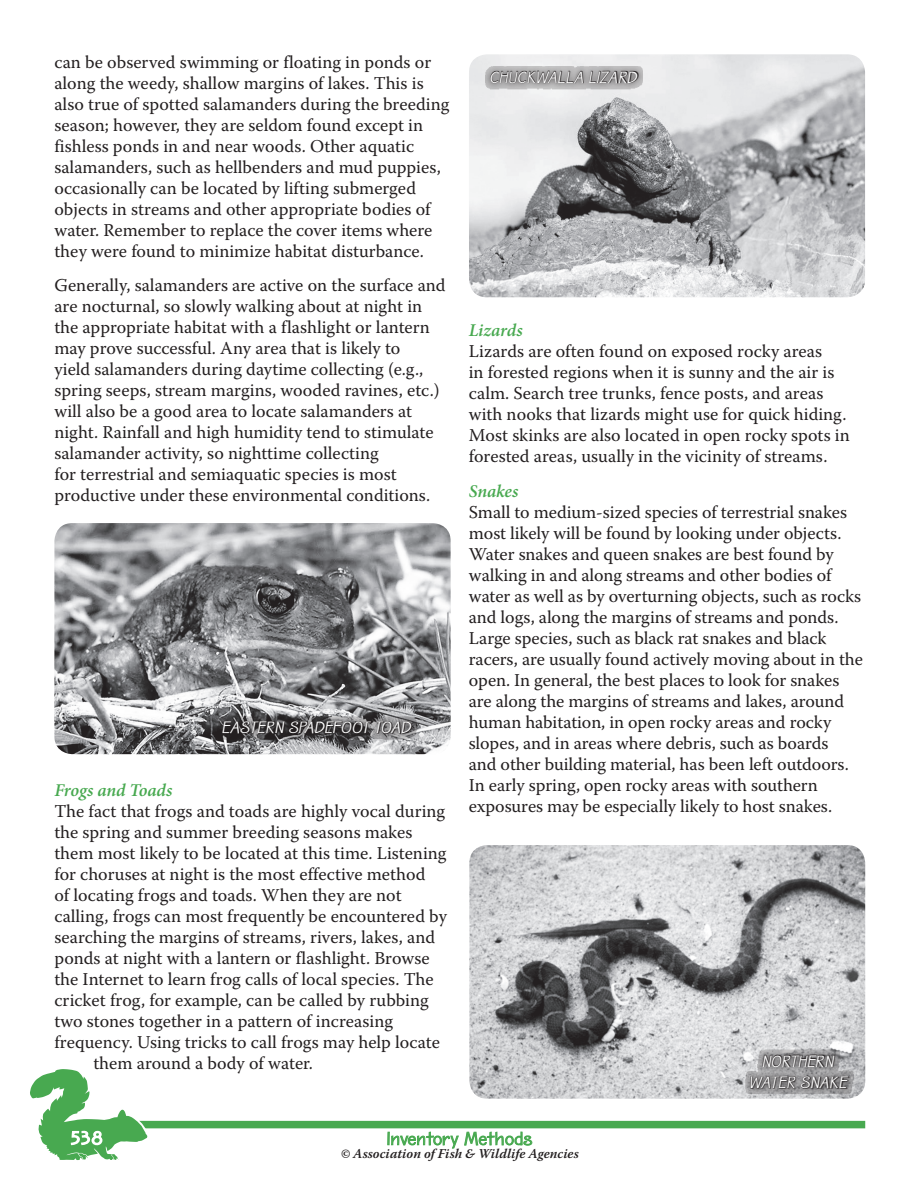
<style>
.page{position:relative;width:918px;height:1187px;background:#fff}
.page>*{position:absolute;margin:0;border:0;box-sizing:border-box;transform-origin:0 0}
.t1{font:18px/21px "Warnock Pro";color:#231f20}
.t2{font:italic 600 18px "Minion Pro";letter-spacing:-.005em;color:#48a950}
.t3{font:16.5px "Birdlegs Md SG";letter-spacing:-.01em;color:#48a950}
.t4{font:italic 15px/21px "Birdlegs Md SG";color:#fff}
.t5{font:italic 600 13.5px "Warnock Pro";color:#231f20}
</style>
<div class="page">
<div style="left:54px;top:1121px;width:810px;height:7px;background:#48a950"></div>
<svg style="left:30px;top:1069px;width:119px;height:92px"></svg>
<svg style="left:387px;top:1120px;width:145px;height:29px"></svg>
<img style="left:469px;top:845px;width:395px;height:254px">
<div style="left:744px;top:1050px;width:110px;height:44px;background:#231f20;opacity:.75"></div>
<div style="left:749px;top:1054px;width:99px;height:35px;background:#231f20;opacity:.75"></div>
<img style="left:54px;top:523px;width:396px;height:231px">
<div style="left:217px;top:716px;width:200px;height:24px;background:#231f20;opacity:.9"></div>
<div style="left:217px;top:717px;width:200px;height:23px;background:#231f20;opacity:.75"></div>
<div style="left:222px;top:721px;width:190px;height:13px;background:#231f20;opacity:.75"></div>
<img style="left:469px;top:54px;width:395px;height:243px">
<div style="left:484px;top:66px;width:159px;height:24px;background:#231f20;opacity:.75"></div>
<div style="left:490px;top:71px;width:147px;height:13px;background:#231f20;opacity:.75"></div>
<p class="t1" style="left:54px;top:51px;width:396px">can be observed swimming or floating in ponds or along the weedy, shallow margins of lakes. This is also true of spotted salamanders during the breeding season; however, they are seldom found except in fishless ponds in and near woods. Other aquatic salamanders, such as hellbenders and mud puppies, occasionally can be located by lifting submerged objects in streams and other appropriate bodies of water. Remember to replace the cover items where they were found to minimize habitat disturbance.</p>
<p class="t1" style="left:54px;top:274px;width:392px">Generally, salamanders are active on the surface and are nocturnal, so slowly walking about at night in the appropriate habitat with a flashlight or lantern may prove successful. Any area that is likely to<br>yield salamanders during daytime collecting (e.g., spring seeps, stream margins, wooded ravines, etc.) will also be a good area to locate salamanders at night. Rainfall and high humidity tend to stimulate salamander activity, so nighttime collecting<br>for terrestrial and semiaquatic species is most productive under these environmental conditions.</p>
<p class="t4" style="left:222px;top:717px;width:194px">EASTERN SPADEFOOT TOAD</p>
<p class="t2" style="left:54px;top:777px;width:120px">Frogs and Toads</p>
<p class="t1" style="left:54px;top:800px;width:392px">The fact that frogs and toads are highly vocal during</p>
<p class="t1" style="left:54px;top:821px;width:359px">the spring and summer breeding seasons makes</p>
<p class="t1" style="left:54px;top:842px;width:393px">them most likely to be located at this time. Listening</p>
<p class="t1" style="left:54px;top:863px;width:372px">for choruses at night is the most effective method</p>
<p class="t1" style="left:54px;top:884px;width:348px">of locating frogs and toads. When they are not</p>
<p class="t1" style="left:54px;top:905px;width:394px">calling, frogs can most frequently be encountered by</p>
<p class="t1" style="left:54px;top:926px;width:382px">searching the margins of streams, rivers, lakes, and</p>
<p class="t1" style="left:54px;top:947px;width:376px">ponds at night with a lantern or flashlight. Browse</p>
<p class="t1" style="left:54px;top:968px;width:380px">the Internet to learn frog calls of local species. The</p>
<p class="t1" style="left:54px;top:989px;width:376px">cricket frog, for example, can be called by rubbing</p>
<p class="t1" style="left:54px;top:1010px;width:340px">two stones together in a pattern of increasing</p>
<p class="t1" style="left:54px;top:1031px;width:387px">frequency. Using tricks to call frogs may help locate</p>
<p class="t1" style="left:93px;top:1052px;width:221px">them around a body of water.</p>
<p class="t4" style="left:489px;top:67px;width:21px">CHUCKWALLA</p>
<p class="t4" style="left:588px;top:67px;width:31px">LIZARD</p>
<p class="t2" style="left:468px;top:318px;width:55px">Lizards</p>
<p class="t1" style="left:468px;top:340px;width:382px">Lizards are often found on exposed rocky areas<br>in forested regions when it is sunny and the air is calm. Search tree trunks, fence posts, and areas with nooks that lizards might use for quick hiding.<br>Most skinks are also located in open rocky spots in forested areas, usually in the vicinity of streams.</p>
<p class="t2" style="left:468px;top:479px;width:51px">Snakes</p>
<p class="t1" style="left:468px;top:502px;width:395px">Small to medium-sized species of terrestrial snakes most likely will be found by looking under objects.<br>Water snakes and queen snakes are best found by walking in and along streams and other bodies of water as well as by overturning objects, such as rocks and logs, along the margins of streams and ponds.<br>Large species, such as black rat snakes and black racers, are usually found actively moving about in the open. In general, the best places to look for snakes are along the margins of streams and lakes, around human habitation, in open rocky areas and rocky slopes, and in areas where debris, such as boards<br>and other building material, has been left outdoors.<br>In early spring, open rocky areas with southern exposures may be especially likely to host snakes.</p>
<p class="t4" style="left:748px;top:1051px;width:32px;text-indent:13px">NORTHERN<br>WATER</p>
<p class="t4" style="left:799px;top:1072px;width:21px">SNAKE</p>
<p class="t3" style="left:386px;top:1129px;width:147px">Inventory Methods</p>
<p class="t5" style="left:340px;top:1146px;width:239px">© Association of Fish &amp; Wildlife Agencies</p>
</div>
